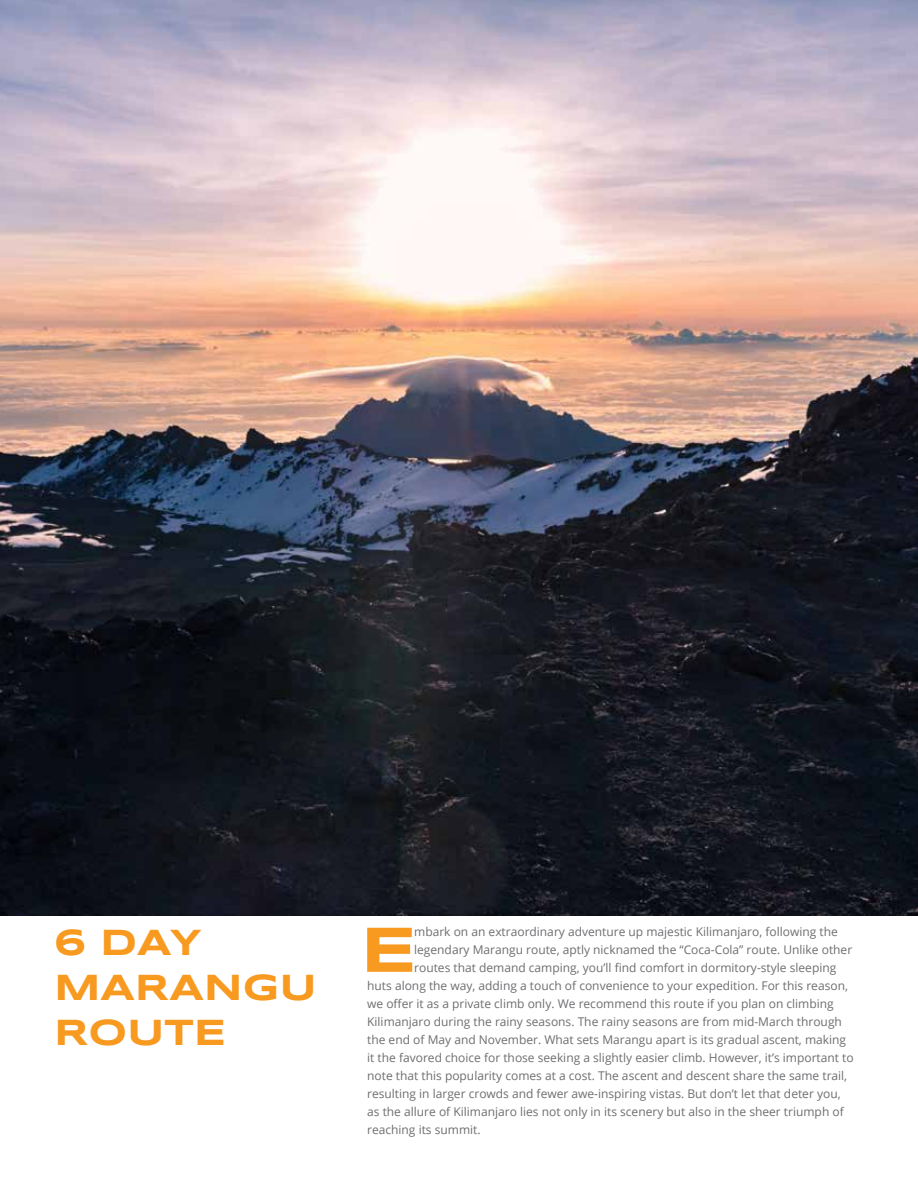
<style>
.page{position:relative;width:918px;height:1188px;background:#fff}
.page>*{position:absolute;margin:0;border:0;box-sizing:border-box;transform-origin:0 0}
.t1{font:700 65.7px "Syncopate";color:#f89920}
.t2{font:700 37.5px/45px "Syncopate";color:#f89920}
.t3{font:12px "Open Sans";color:#6d6e71}
</style>
<div class="page">
<img style="left:0;top:0;width:918px;height:916px">
<h2 class="t2" style="left:54px;top:919px;width:265px">6 DAY<br>MARANGU<br>ROUTE</h2>
<h1 class="t1" style="left:360px;top:909px;width:58px">E</h1>
<p class="t3" style="left:414px;top:923px;width:425px">mbark on an extraordinary adventure up majestic Kilimanjaro, following the</p>
<p class="t3" style="left:414px;top:941px;width:440px">legendary Marangu route, aptly nicknamed the “Coca-Cola” route. Unlike other</p>
<p class="t3" style="left:414px;top:959px;width:424px">routes that demand camping, you’ll find comfort in dormitory-style sleeping</p>
<p class="t3" style="left:367px;top:977px;width:482px">huts along the way, adding a touch of convenience to your expedition. For this reason,</p>
<p class="t3" style="left:367px;top:995px;width:468px">we offer it as a private climb only. We recommend this route if you plan on climbing</p>
<p class="t3" style="left:367px;top:1013px;width:476px">Kilimanjaro during the rainy seasons. The rainy seasons are from mid-March through</p>
<p class="t3" style="left:367px;top:1031px;width:480px">the end of May and November. What sets Marangu apart is its gradual ascent, making</p>
<p class="t3" style="left:367px;top:1049px;width:488px">it the favored choice for those seeking a slightly easier climb. However, it’s important to</p>
<p class="t3" style="left:367px;top:1067px;width:482px">note that this popularity comes at a cost. The ascent and descent share the same trail,</p>
<p class="t3" style="left:367px;top:1085px;width:475px">resulting in larger crowds and fewer awe-inspiring vistas. But don’t let that deter you,</p>
<p class="t3" style="left:367px;top:1103px;width:478px">as the allure of Kilimanjaro lies not only in its scenery but also in the sheer triumph of</p>
<p class="t3" style="left:367px;top:1121px;width:115px">reaching its summit.</p>
</div>
